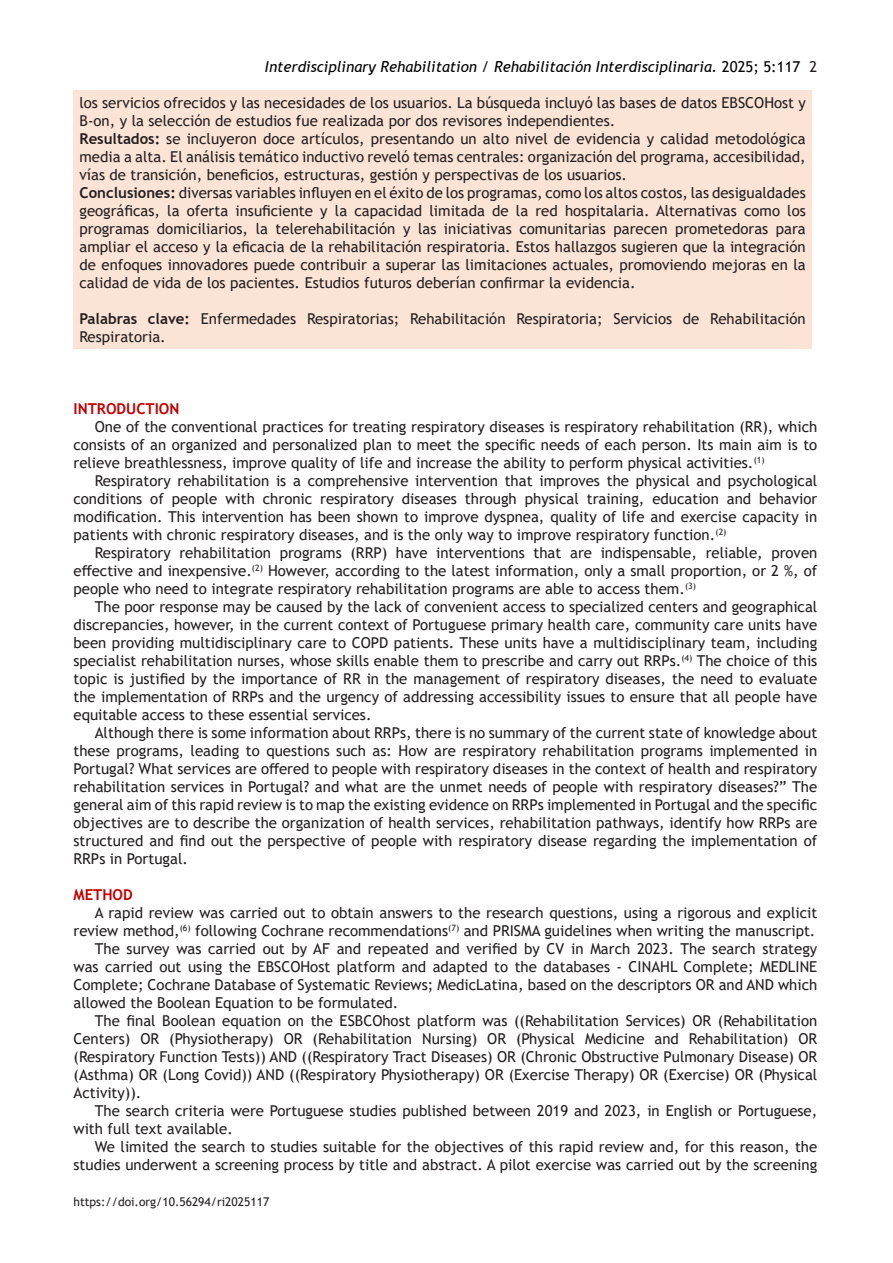
<style>
.page{position:relative;width:893px;height:1263px;background:#fff}
.page>*{position:absolute;margin:0;border:0;box-sizing:border-box;transform-origin:0 0}
.t1{font:15px/18px "Trebuchet MS";color:#231f20;text-align:justify}
.t2{font:italic 15px "Trebuchet MS";color:#000}
.t3{font:700 15px "Trebuchet MS";color:#c00000}
.t4{font:12px "Trebuchet MS";color:#231f20}
.s1{font-style:normal}
.s2{font-style:normal;color:#231f20}
.s3{font-weight:700}
</style>
<div class="page">
<div style="left:74px;top:90px;width:738px;height:258px;background:#fbe4d5"></div>
<p class="t2" style="left:265px;top:58px;width:554px">Interdisciplinary Rehabilitation / Rehabilitación Interdisciplinaria. <span class="s1">2025; 5:117</span> <span class="s2">2</span></p>
<p class="t1" style="left:80px;top:94px;width:728px">los servicios ofrecidos y las necesidades de los usuarios. La búsqueda incluyó las bases de datos EBSCOHost y<br>B-on, y la selección de estudios fue realizada por dos revisores independientes.</p>
<p class="t1" style="left:80px;top:130px;width:728px"><span class="s3">Resultados:</span> se incluyeron doce artículos, presentando un alto nivel de evidencia y calidad metodológica media a alta. El análisis temático inductivo reveló temas centrales: organización del programa, accesibilidad, vías de transición, beneficios, estructuras, gestión y perspectivas de los usuarios.</p>
<p class="t1" style="left:80px;top:184px;width:728px"><span class="s3">Conclusiones:</span> diversas variables influyen en el éxito de los programas, como los altos costos, las desigualdades geográficas, la oferta insuficiente y la capacidad limitada de la red hospitalaria. Alternativas como los programas domiciliarios, la telerehabilitación y las iniciativas comunitarias parecen prometedoras para ampliar el acceso y la eficacia de la rehabilitación respiratoria. Estos hallazgos sugieren que la integración de enfoques innovadores puede contribuir a superar las limitaciones actuales, promoviendo mejoras en la calidad de vida de los pacientes. Estudios futuros deberían confirmar la evidencia.</p>
<p class="t1" style="left:80px;top:310px;width:728px"><span class="s3">Palabras clave:</span> Enfermedades Respiratorias; Rehabilitación Respiratoria; Servicios de Rehabilitación<br>Respiratoria.</p>
<p class="t3" style="left:74px;top:399px;width:107px">INTRODUCTION</p>
<p class="t1" style="left:74px;top:418px;width:745px;text-indent:21px">One of the conventional practices for treating respiratory diseases is respiratory rehabilitation (RR), which consists of an organized and personalized plan to meet the specific needs of each person. Its main aim is to relieve breathlessness, improve quality of life and increase the ability to perform physical activities.<sup>(1)</sup></p>
<p class="t1" style="left:74px;top:472px;width:745px;text-indent:21px">Respiratory rehabilitation is a comprehensive intervention that improves the physical and psychological conditions of people with chronic respiratory diseases through physical training, education and behavior modification. This intervention has been shown to improve dyspnea, quality of life and exercise capacity in patients with chronic respiratory diseases, and is the only way to improve respiratory function.<sup>(2)</sup></p>
<p class="t1" style="left:74px;top:544px;width:745px;text-indent:21px">Respiratory rehabilitation programs (RRP) have interventions that are indispensable, reliable, proven effective and inexpensive.<sup>(2)</sup> However, according to the latest information, only a small proportion, or 2 %, of people who need to integrate respiratory rehabilitation programs are able to access them.<sup>(3)</sup></p>
<p class="t1" style="left:74px;top:598px;width:745px;text-indent:21px">The poor response may be caused by the lack of convenient access to specialized centers and geographical discrepancies, however, in the current context of Portuguese primary health care, community care units have been providing multidisciplinary care to COPD patients. These units have a multidisciplinary team, including specialist rehabilitation nurses, whose skills enable them to prescribe and carry out RRPs.<sup>(4)</sup> The choice of this topic is justified by the importance of RR in the management of respiratory diseases, the need to evaluate the implementation of RRPs and the urgency of addressing accessibility issues to ensure that all people have equitable access to these essential services.</p>
<p class="t1" style="left:74px;top:724px;width:745px;text-indent:21px">Although there is some information about RRPs, there is no summary of the current state of knowledge about these programs, leading to questions such as: How are respiratory rehabilitation programs implemented in Portugal? What services are offered to people with respiratory diseases in the context of health and respiratory rehabilitation services in Portugal? and what are the unmet needs of people with respiratory diseases?” The general aim of this rapid review is to map the existing evidence on RRPs implemented in Portugal and the specific objectives are to describe the organization of health services, rehabilitation pathways, identify how RRPs are structured and find out the perspective of people with respiratory disease regarding the implementation of RRPs in Portugal.</p>
<p class="t3" style="left:74px;top:885px;width:61px">METHOD</p>
<p class="t1" style="left:74px;top:904px;width:745px;text-align:right">A rapid review was carried out to obtain answers to the research questions, using a rigorous and explicit review method,<sup>(6)</sup> following Cochrane recommendations<sup>(7)</sup> and PRISMA guidelines when writing the manuscript.</p>
<p class="t1" style="left:74px;top:940px;width:745px;text-indent:21px">The survey was carried out by AF and repeated and verified by CV in March 2023. The search strategy was carried out using the EBSCOHost platform and adapted to the databases - CINAHL Complete; MEDLINE Complete; Cochrane Database of Systematic Reviews; MedicLatina, based on the descriptors OR and AND which allowed the Boolean Equation to be formulated.</p>
<p class="t1" style="left:74px;top:1012px;width:745px;text-indent:21px">The final Boolean equation on the ESBCOhost platform was ((Rehabilitation Services) OR (Rehabilitation Centers) OR (Physiotherapy) OR (Rehabilitation Nursing) OR (Physical Medicine and Rehabilitation) OR (Respiratory Function Tests)) AND ((Respiratory Tract Diseases) OR (Chronic Obstructive Pulmonary Disease) OR (Asthma) OR (Long Covid)) AND ((Respiratory Physiotherapy) OR (Exercise Therapy) OR (Exercise) OR (Physical Activity)).</p>
<p class="t1" style="left:74px;top:1102px;width:745px;text-indent:21px">The search criteria were Portuguese studies published between 2019 and 2023, in English or Portuguese, with full text available.</p>
<p class="t1" style="left:74px;top:1138px;width:745px;text-align:right">We limited the search to studies suitable for the objectives of this rapid review and, for this reason, the studies underwent a screening process by title and abstract. A pilot exercise was carried out by the screening</p>
<p class="t4" style="left:74px;top:1194px;width:197px">https://doi.org/10.56294/ri2025117</p>
</div>
